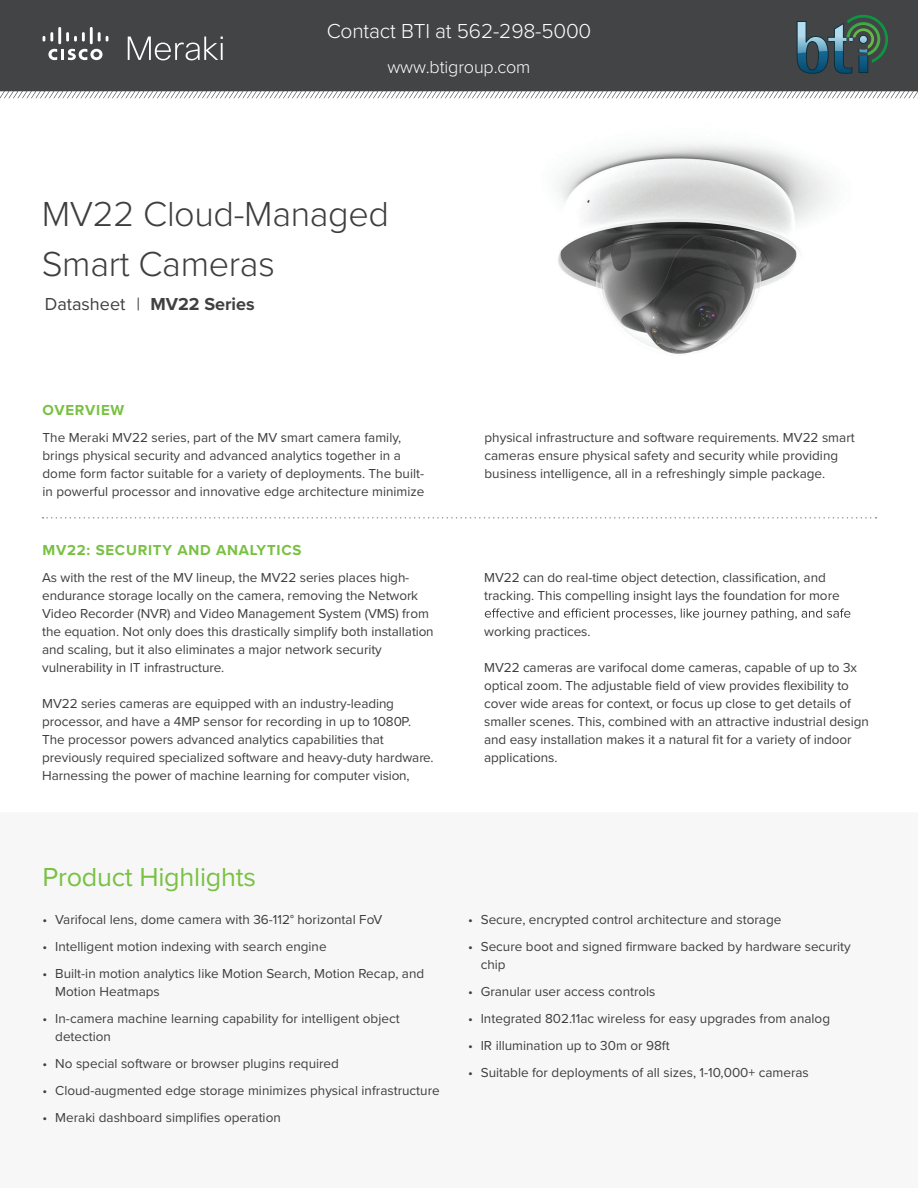
<style>
.page{position:relative;width:918px;height:1188px;background:#fff}
.page>*{position:absolute;margin:0;border:0;box-sizing:border-box;transform-origin:0 0}
.t1{font:300 36px/49.5px "Proxima Nova";letter-spacing:-.01em;color:#3e3e3f}
.t2{font:27px "Proxima Nova";letter-spacing:-.01em;color:#79c142}
.t3{font:300 21px "Proxima Nova";letter-spacing:-.01em;color:#fff}
.t4{font:18px "Proxima Nova";color:#413f41}
.t5{font:300 18px "Proxima Nova";letter-spacing:-.01em;color:#fff}
.t6{font:700 15px "Proxima Nova";letter-spacing:.05em;color:#79c142}
.t7{font:13.5px/18px "Proxima Nova";color:#3e3e3f}
.s1{font-weight:700}
</style>
<div class="page">
<svg style="left:43px;top:517px;width:833px;height:2px"></svg>
<svg style="left:485px;top:608px;width:365px;height:12px"></svg>
<img style="left:485px;top:98px;width:433px;height:256px">
<svg style="left:0;top:0;width:918px;height:98px;background:#4e4f50"></svg>
<svg style="left:48px;top:49px;width:55px;height:11px"></svg>
<svg style="left:43px;top:32px;width:10px;height:10px"></svg>
<hr style="left:58px;top:27px;width:3px;height:17px;background:#fff">
<svg style="left:66px;top:32px;width:19px;height:10px"></svg>
<hr style="left:90px;top:27px;width:3px;height:17px;background:#fff">
<svg style="left:98px;top:32px;width:10px;height:10px"></svg>
<svg style="left:128px;top:37px;width:95px;height:23px;background:#6e6f70"></svg>
<svg style="left:797px;top:15px;width:91px;height:59px;background:#405f5f"></svg>
<h3 class="t3" style="left:327px;top:16px;width:266px">Contact BTI at 562-298-5000</h3>
<h3 class="t5" style="left:387px;top:54px;width:145px">www.btigroup.com</h3>
<h1 class="t1" style="left:42px;top:187px;width:349px">MV22 Cloud-Managed<br>Smart Cameras</h1>
<h3 class="t4" style="left:45px;top:291px;width:211px">Datasheet | <span class="s1">MV22 Series</span></h3>
<p class="t6" style="left:43px;top:399px;width:83px">OVERVIEW</p>
<p class="t7" style="left:43px;top:428px;width:383px">The Meraki MV22 series, part of the MV smart camera family, brings physical security and advanced analytics together in a dome form factor suitable for a variety of deployments. The built&shy;in powerful processor and innovative edge architecture minimize</p>
<p class="t7" style="left:485px;top:428px;width:372px">physical infrastructure and software requirements. MV22 smart cameras ensure physical safety and security while providing business intelligence, all in a refreshingly simple package.</p>
<p class="t6" style="left:43px;top:538px;width:260px">MV22: SECURITY AND ANALYTICS</p>
<p class="t7" style="left:42px;top:567px;width:393px">As with the rest of the MV lineup, the MV22 series places high&shy;endurance storage locally on the camera, removing the Network Video Recorder (NVR) and Video Management System (VMS) from the equation. Not only does this drastically simplify both installation and scaling, but it also eliminates a major network security vulnerability in IT infrastructure.</p>
<p class="t7" style="left:42px;top:693px;width:393px">MV22 series cameras are equipped with an industry-leading processor, and have a 4MP sensor for recording in up to 1080P.<br>The processor powers advanced analytics capabilities that previously required specialized software and heavy-duty hardware.<br>Harnessing the power of machine learning for computer vision,</p>
<p class="t7" style="left:484px;top:567px;width:357px">MV22 can do real-time object detection, classification, and tracking. This compelling insight lays the foundation for more</p>
<p class="t7" style="left:484px;top:621px;width:108px">working practices.</p>
<p class="t7" style="left:484px;top:657px;width:386px">MV22 cameras are varifocal dome cameras, capable of up to 3x optical zoom. The adjustable field of view provides flexibility to cover wide areas for context, or focus up close to get details of smaller scenes. This, combined with an attractive industrial design and easy installation makes it a natural fit for a variety of indoor applications.</p>
<h2 class="t2" style="left:43px;top:857px;width:215px">Product Highlights</h2>
<p class="t7" style="left:43px;top:909px;width:341px">• Varifocal lens, dome camera with 36-112° horizontal FoV</p>
<p class="t7" style="left:43px;top:936px;width:286px">• Intelligent motion indexing with search engine</p>
<p class="t7" style="left:55px;top:963px;width:370px;text-indent:-13px">• Built-in motion analytics like Motion Search, Motion Recap, and<br>Motion Heatmaps</p>
<p class="t7" style="left:55px;top:1008px;width:346px;text-indent:-13px">• In-camera machine learning capability for intelligent object detection</p>
<p class="t7" style="left:43px;top:1053px;width:298px">• No special software or browser plugins required</p>
<p class="t7" style="left:43px;top:1080px;width:399px">• Cloud-augmented edge storage minimizes physical infrastructure</p>
<p class="t7" style="left:43px;top:1107px;width:240px">• Meraki dashboard simplifies operation</p>
<p class="t7" style="left:468px;top:909px;width:315px">• Secure, encrypted control architecture and storage</p>
<p class="t7" style="left:481px;top:936px;width:372px;text-indent:-13px">• Secure boot and signed firmware backed by hardware security chip</p>
<p class="t7" style="left:468px;top:981px;width:189px">• Granular user access controls</p>
<p class="t7" style="left:468px;top:1008px;width:364px">• Integrated 802.11ac wireless for easy upgrades from analog</p>
<p class="t7" style="left:468px;top:1035px;width:203px">• IR illumination up to 30m or 98ft</p>
<p class="t7" style="left:468px;top:1062px;width:342px">• Suitable for deployments of all sizes, 1-10,000+ cameras</p>
</div>
